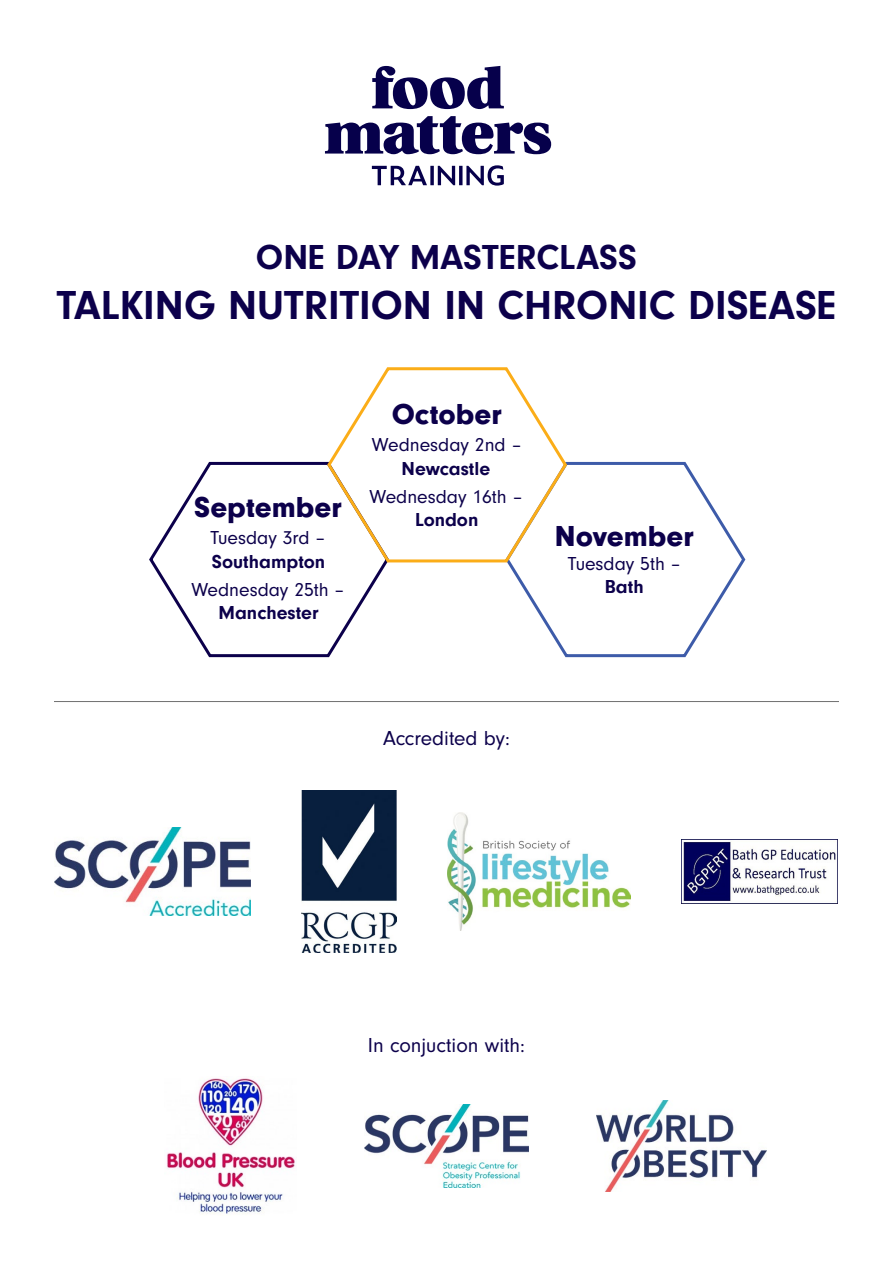
<style>
.page{position:relative;width:893px;height:1263px;background:#fff}
.page>*{position:absolute;margin:0;border:0;box-sizing:border-box;transform-origin:0 0}
.t1{font:700 42px "Neuzeit Gro";color:#0c004b}
.t2{font:700 36px "Neuzeit Gro";color:#0c004b}
.t3{font:900 30px "Neuzeit Gro";color:#0c004b}
.t4{font:21px "Neuzeit Gro";color:#0c004b}
.t5{font:19.5px/23.4px "Neuzeit Gro";color:#0c004b;text-align:center}
.s1{font-weight:700}
</style>
<div class="page">
<svg style="left:372px;top:66px;width:132px;height:43px"></svg>
<svg style="left:325px;top:116px;width:226px;height:38px"></svg>
<svg style="left:372px;top:166px;width:55px;height:19px"></svg>
<svg style="left:430px;top:166px;width:4px;height:19px"></svg>
<svg style="left:438px;top:166px;width:17px;height:19px"></svg>
<hr style="left:459px;top:166px;width:3px;height:19px;background:#06004b">
<svg style="left:466px;top:165px;width:38px;height:21px"></svg>
<img style="left:301px;top:791px;width:96px;height:161px">
<img style="left:54px;top:828px;width:196px;height:87px">
<img style="left:681px;top:839px;width:157px;height:64px">
<img style="left:166px;top:1078px;width:129px;height:136px">
<img style="left:447px;top:812px;width:184px;height:118px">
<img style="left:364px;top:1104px;width:165px;height:83px">
<img style="left:597px;top:1100px;width:169px;height:91px">
<hr style="left:54px;top:701px;width:785px;height:1px;background:#6f6f6f">
<svg style="left:149px;top:461px;width:238px;height:197px"></svg>
<svg style="left:508px;top:461px;width:238px;height:197px"></svg>
<svg style="left:325px;top:367px;width:244px;height:197px"></svg>
<p class="t2" style="left:256px;top:237px;width:383px">ONE DAY MASTERCLASS</p>
<p class="t1" style="left:57px;top:282px;width:781px">TALKING NUTRITION IN CHRONIC DISEASE</p>
<p class="t3" style="left:194px;top:490px;width:149px">September</p>
<p class="t5" style="left:210px;top:527px;width:116px;text-align:left">Tuesday 3rd –<br><span class="s1">Southampton</span></p>
<p class="t5" style="left:191px;top:578px;width:155px">Wednesday 25th –<br><span class="s1">Manchester</span></p>
<p class="t3" style="left:392px;top:397px;width:111px">October</p>
<p class="t5" style="left:372px;top:434px;width:151px">Wednesday 2nd –<br><span class="s1">Newcastle</span></p>
<p class="t5" style="left:369px;top:485px;width:155px">Wednesday 16th –<br><span class="s1">London</span></p>
<p class="t3" style="left:555px;top:519px;width:140px">November</p>
<p class="t5" style="left:568px;top:552px;width:114px">Tuesday 5th –<br><span class="s1">Bath</span></p>
<p class="t4" style="left:383px;top:727px;width:128px">Accredited by:</p>
<p class="t4" style="left:368px;top:1033px;width:159px">In conjuction with:</p>
</div>
